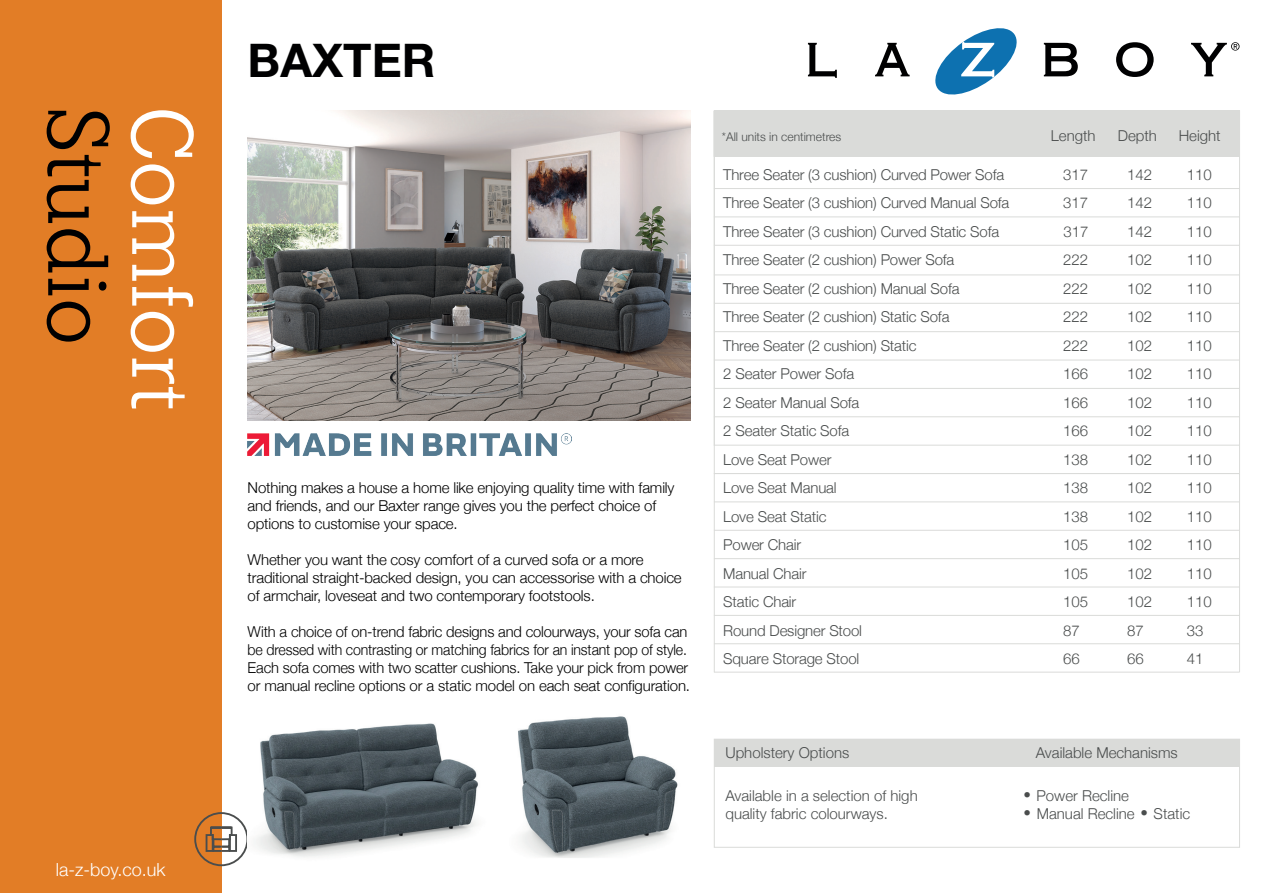
<style>
.page{position:relative;width:1263px;height:893px;background:#fff}
.page>*{position:absolute;margin:0;border:0;box-sizing:border-box;transform-origin:0 0}
.t1{font:96px "Lehigh Personal";color:#fff}
.t2{font:96px "Lehigh Personal";letter-spacing:-.005em;color:#000001}
.t3{font:700 46.5px "Helvetica Neue LT Pro";color:#000001}
.t4{font:300 18px "Helvetica Neue";color:#fff}
.t5{font:300 15px/18px "Helvetica Neue";letter-spacing:-.01em;color:#4a4d4d}
.t6{font:300 15px/18px "Helvetica Neue";letter-spacing:-.01em;color:#000001}
.t7{font:300 12px "Helvetica Neue";color:#4a4d4d}
</style>
<div class="page">
<div style="left:0;top:0;width:221px;height:893px;background:#e27d26"></div>
<div style="left:714px;top:739px;width:525px;height:27px;background:#dadbd9"></div>
<div style="left:714px;top:739px;width:526px;height:109px;border:1px solid #dadbd9"></div>
<img style="left:248px;top:110px;width:442px;height:311px">
<svg style="left:808px;top:43px;width:29px;height:35px"></svg>
<svg style="left:875px;top:43px;width:35px;height:33px"></svg>
<svg style="left:935px;top:28px;width:82px;height:67px"></svg>
<svg style="left:1044px;top:43px;width:34px;height:33px"></svg>
<svg style="left:1116px;top:42px;width:38px;height:35px"></svg>
<svg style="left:1191px;top:42px;width:48px;height:34px"></svg>
<div style="left:194px;top:812px;width:54px;height:54px;border:2px solid #4a4d4d;border-radius:50%"></div>
<div style="left:206px;top:834px;width:8px;height:18px;border:2px solid #4a4d4d"></div>
<div style="left:212px;top:846px;width:10px;height:6px;border:2px solid #4a4d4d"></div>
<div style="left:229px;top:834px;width:8px;height:18px;border:2px solid #4a4d4d"></div>
<svg style="left:209px;top:826px;width:24px;height:22px"></svg>
<div style="left:220px;top:846px;width:10px;height:6px;border:2px solid #4a4d4d"></div>
<img style="left:248px;top:433px;width:323px;height:23px">
<img style="left:255px;top:723px;width:223px;height:134px">
<img style="left:518px;top:716px;width:160px;height:142px">
<hr style="left:714px;top:110px;width:1px;height:562px;background:#dadbd9">
<hr style="left:1239px;top:110px;width:1px;height:562px;background:#dadbd9">
<hr style="left:714px;top:188px;width:525px;height:1px;background:#dadbd9">
<hr style="left:714px;top:217px;width:525px;height:1px;background:#dadbd9">
<hr style="left:714px;top:245px;width:525px;height:1px;background:#dadbd9">
<hr style="left:714px;top:473px;width:525px;height:1px;background:#dadbd9">
<hr style="left:714px;top:501px;width:525px;height:1px;background:#dadbd9">
<hr style="left:714px;top:530px;width:525px;height:1px;background:#dadbd9">
<hr style="left:714px;top:558px;width:525px;height:1px;background:#dadbd9">
<hr style="left:714px;top:587px;width:525px;height:1px;background:#dadbd9">
<hr style="left:714px;top:615px;width:525px;height:1px;background:#dadbd9">
<hr style="left:714px;top:643px;width:525px;height:1px;background:#dadbd9">
<hr style="left:714px;top:672px;width:525px;height:1px;background:#dadbd9">
<hr style="left:714px;top:275px;width:525px;height:1px;background:#dadbd9">
<hr style="left:714px;top:303px;width:525px;height:1px;background:#dadbd9">
<hr style="left:714px;top:331px;width:525px;height:1px;background:#dadbd9">
<hr style="left:714px;top:360px;width:525px;height:1px;background:#dadbd9">
<hr style="left:714px;top:388px;width:525px;height:1px;background:#dadbd9">
<hr style="left:714px;top:416px;width:525px;height:1px;background:#dadbd9">
<hr style="left:714px;top:445px;width:525px;height:1px;background:#dadbd9">
<div style="left:714px;top:110px;width:525px;height:47px;background:#dadbd9"></div>
<h1 class="t2" style="left:130px;top:105px;width:241px;rotate:90deg">Studio</h1>
<h1 class="t1" style="left:214px;top:105px;width:308px;rotate:90deg">Comfort</h1>
<p class="t4" style="left:56px;top:855px;width:111px">la-z-boy.co.uk</p>
<h2 class="t3" style="left:248px;top:31px;width:189px">BAXTER</h2>
<p class="t6" style="left:248px;top:478px;width:428px">Nothing makes a house a home like enjoying quality time with family and friends, and our Baxter range gives you the perfect choice of options to customise your space.</p>
<p class="t6" style="left:248px;top:550px;width:436px">Whether you want the cosy comfort of a curved sofa or a more traditional straight-backed design, you can accessorise with a choice of armchair, loveseat and two contemporary footstools.</p>
<p class="t6" style="left:248px;top:622px;width:444px">With a choice of on-trend fabric designs and colourways, your sofa can be dressed with contrasting or matching fabrics for an instant pop of style.<br>Each sofa comes with two scatter cushions. Take your pick from power or manual recline options or a static model on each seat configuration.</p>
<p class="t7" style="left:722px;top:127px;width:121px">*All units in centimetres</p>
<p class="t5" style="left:1051px;top:125px;width:46px">Length</p>
<p class="t5" style="left:1118px;top:125px;width:41px">Depth</p>
<p class="t5" style="left:1179px;top:125px;width:43px">Height</p>
<p class="t5" style="left:723px;top:164px;width:282px">Three Seater (3 cushion) Curved Power Sofa</p>
<p class="t5" style="left:1063px;top:164px;width:27px">317</p>
<p class="t5" style="left:1127px;top:164px;width:27px">142</p>
<p class="t5" style="left:1187px;top:164px;width:27px">110</p>
<p class="t5" style="left:723px;top:193px;width:288px">Three Seater (3 cushion) Curved Manual Sofa</p>
<p class="t5" style="left:1063px;top:193px;width:27px">317</p>
<p class="t5" style="left:1127px;top:193px;width:27px">142</p>
<p class="t5" style="left:1187px;top:193px;width:27px">110</p>
<p class="t5" style="left:723px;top:221px;width:278px">Three Seater (3 cushion) Curved Static Sofa</p>
<p class="t5" style="left:1063px;top:221px;width:27px">317</p>
<p class="t5" style="left:1127px;top:221px;width:27px">142</p>
<p class="t5" style="left:1187px;top:221px;width:27px">110</p>
<p class="t5" style="left:723px;top:250px;width:233px">Three Seater (2 cushion) Power Sofa</p>
<p class="t5" style="left:1063px;top:250px;width:27px">222</p>
<p class="t5" style="left:1127px;top:250px;width:27px">102</p>
<p class="t5" style="left:1187px;top:250px;width:27px">110</p>
<p class="t5" style="left:723px;top:278px;width:238px">Three Seater (2 cushion) Manual Sofa</p>
<p class="t5" style="left:1063px;top:278px;width:27px">222</p>
<p class="t5" style="left:1127px;top:278px;width:27px">102</p>
<p class="t5" style="left:1187px;top:278px;width:27px">110</p>
<p class="t5" style="left:723px;top:307px;width:228px">Three Seater (2 cushion) Static Sofa</p>
<p class="t5" style="left:1063px;top:307px;width:27px">222</p>
<p class="t5" style="left:1127px;top:307px;width:27px">102</p>
<p class="t5" style="left:1187px;top:307px;width:27px">110</p>
<p class="t5" style="left:723px;top:335px;width:195px">Three Seater (2 cushion) Static</p>
<p class="t5" style="left:1063px;top:335px;width:27px">222</p>
<p class="t5" style="left:1127px;top:335px;width:27px">102</p>
<p class="t5" style="left:1187px;top:335px;width:27px">110</p>
<p class="t5" style="left:723px;top:364px;width:132px">2 Seater Power Sofa</p>
<p class="t5" style="left:1063px;top:364px;width:27px">166</p>
<p class="t5" style="left:1127px;top:364px;width:27px">102</p>
<p class="t5" style="left:1187px;top:364px;width:27px">110</p>
<p class="t5" style="left:723px;top:392px;width:138px">2 Seater Manual Sofa</p>
<p class="t5" style="left:1063px;top:392px;width:27px">166</p>
<p class="t5" style="left:1127px;top:392px;width:27px">102</p>
<p class="t5" style="left:1187px;top:392px;width:27px">110</p>
<p class="t5" style="left:723px;top:421px;width:128px">2 Seater Static Sofa</p>
<p class="t5" style="left:1063px;top:421px;width:27px">166</p>
<p class="t5" style="left:1127px;top:421px;width:27px">102</p>
<p class="t5" style="left:1187px;top:421px;width:27px">110</p>
<p class="t5" style="left:723px;top:449px;width:110px">Love Seat Power</p>
<p class="t5" style="left:1063px;top:449px;width:27px">138</p>
<p class="t5" style="left:1127px;top:449px;width:27px">102</p>
<p class="t5" style="left:1187px;top:449px;width:27px">110</p>
<p class="t5" style="left:723px;top:478px;width:115px">Love Seat Manual</p>
<p class="t5" style="left:1063px;top:478px;width:27px">138</p>
<p class="t5" style="left:1127px;top:478px;width:27px">102</p>
<p class="t5" style="left:1187px;top:478px;width:27px">110</p>
<p class="t5" style="left:723px;top:506px;width:105px">Love Seat Static</p>
<p class="t5" style="left:1063px;top:506px;width:27px">138</p>
<p class="t5" style="left:1127px;top:506px;width:27px">102</p>
<p class="t5" style="left:1187px;top:506px;width:27px">110</p>
<p class="t5" style="left:723px;top:535px;width:79px">Power Chair</p>
<p class="t5" style="left:1063px;top:535px;width:27px">105</p>
<p class="t5" style="left:1127px;top:535px;width:27px">102</p>
<p class="t5" style="left:1187px;top:535px;width:27px">110</p>
<p class="t5" style="left:723px;top:563px;width:85px">Manual Chair</p>
<p class="t5" style="left:1063px;top:563px;width:27px">105</p>
<p class="t5" style="left:1127px;top:563px;width:27px">102</p>
<p class="t5" style="left:1187px;top:563px;width:27px">110</p>
<p class="t5" style="left:723px;top:592px;width:75px">Static Chair</p>
<p class="t5" style="left:1063px;top:592px;width:27px">105</p>
<p class="t5" style="left:1127px;top:592px;width:27px">102</p>
<p class="t5" style="left:1187px;top:592px;width:27px">110</p>
<p class="t5" style="left:723px;top:620px;width:140px">Round Designer Stool</p>
<p class="t5" style="left:1063px;top:620px;width:18px">87</p>
<p class="t5" style="left:1127px;top:620px;width:18px">87</p>
<p class="t5" style="left:1187px;top:620px;width:18px">33</p>
<p class="t5" style="left:723px;top:649px;width:138px">Square Storage Stool</p>
<p class="t5" style="left:1063px;top:649px;width:18px">66</p>
<p class="t5" style="left:1127px;top:649px;width:18px">66</p>
<p class="t5" style="left:1187px;top:649px;width:18px">41</p>
<p class="t5" style="left:725px;top:742px;width:125px">Upholstery Options</p>
<p class="t5" style="left:725px;top:786px;width:194px">Available in a selection of high quality fabric colourways.</p>
<p class="t5" style="left:1036px;top:742px;width:144px">Available Mechanisms</p>
<p class="t5" style="left:1024px;top:786px;width:107px">• Power Recline</p>
<p class="t5" style="left:1024px;top:804px;width:168px">• Manual Recline • Static</p>
</div>
